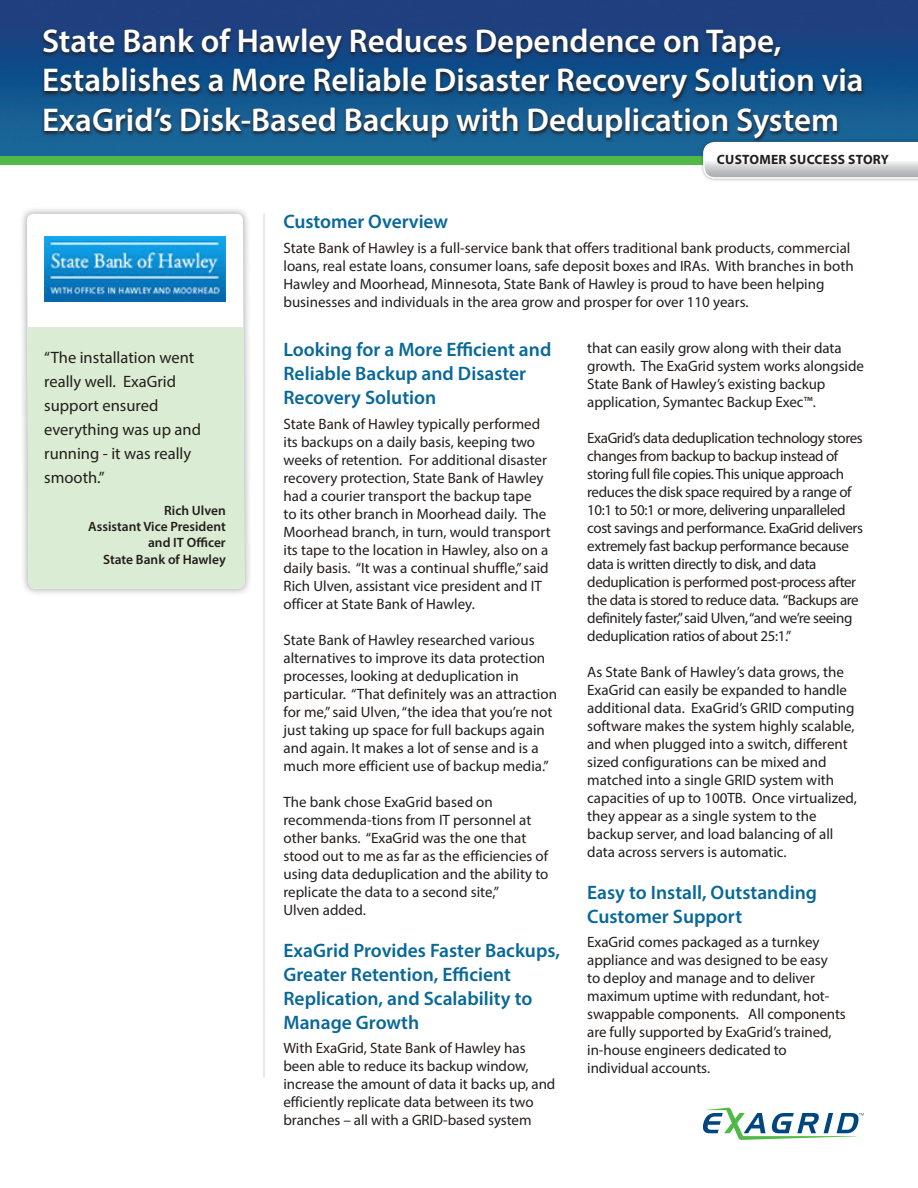
<style>
.page{position:relative;width:918px;height:1188px;background:#fff}
.page>*{position:absolute;margin:0;border:0;box-sizing:border-box;transform-origin:0 0}
.Headline{font:600 33px/39.6px "Myriad Pro";color:#fff}
.Blue_Paragraph_heade{font:600 19.5px/24px "Myriad Pro";color:#086899}
.Customer_Quote{font:16.5px/24px "Myriad Pro";color:#241e1b}
.Body_Copy{font:15px/18px "Myriad Pro";color:#241e1b}
.Body_Copy-2{font:15px/18px "Myriad Pro";letter-spacing:-.025em;color:#241e1b}
.Quote_Author{font:600 13.5px/16.2px "Myriad Pro";color:#241e1b;text-align:right}
.t1{font:700 13.5px "Myriad Pro";letter-spacing:.02em;color:#231f20}
</style>
<div class="page">
<img style="left:0;top:0;width:918px;height:156px">
<div style="left:0;top:156px;width:918px;height:8px;background:#51b948"></div>
<div style="left:700px;top:139px;width:218px;height:43px;background:#231f20;opacity:.4"></div>
<svg style="left:703px;top:142px;width:215px;height:37px"></svg>
<svg style="left:702px;top:1107px;width:162px;height:33px"></svg>
<div style="left:19px;top:206px;width:233px;height:390px;background:#231f20;opacity:.4"></div>
<svg style="left:27px;top:214px;width:217px;height:113px"></svg>
<div style="left:27px;top:327px;width:217px;height:262px;background:#dbecd4"></div>
<svg style="left:40px;top:27px;width:825px;height:116px;background:#174775"></svg>
<hr style="left:264px;top:214px;width:1px;height:864px;background:#d1d2d4">
<img style="left:44px;top:236px;width:181px;height:65px">
<p class="Headline" style="left:42px;top:20px;width:823px">State Bank of Hawley Reduces Dependence on Tape,<br>Establishes a More Reliable Disaster Recovery Solution via<br>ExaGrid’s Disk-Based Backup with Deduplication System</p>
<p class="t1" style="left:717px;top:151px;width:174px">CUSTOMER SUCCESS STORY</p>
<p class="Customer_Quote" style="left:44px;top:345px;width:158px">“The installation went really well. ExaGrid support ensured everything was up and running - it was really smooth.”</p>
<p class="Quote_Author" style="left:164px;top:502px;width:63px">Rich Ulven</p>
<p class="Quote_Author" style="left:88px;top:518px;width:139px">Assistant Vice President and IT Officer</p>
<p class="Quote_Author" style="left:103px;top:551px;width:124px">State Bank of Hawley</p>
<p class="Blue_Paragraph_heade" style="left:284px;top:209px;width:166px">Customer Overview</p>
<p class="Body_Copy" style="left:284px;top:239px;width:572px">State Bank of Hawley is a full-service bank that offers traditional bank products, commercial loans, real estate loans, consumer loans, safe deposit boxes and IRAs. With branches in both Hawley and Moorhead, Minnesota, State Bank of Hawley is proud to have been helping businesses and individuals in the area grow and prosper for over 110 years.</p>
<p class="Blue_Paragraph_heade" style="left:284px;top:337px;width:269px">Looking for a More Efficient and<br>Reliable Backup and Disaster<br>Recovery Solution</p>
<p class="Body_Copy" style="left:284px;top:414px;width:269px">State Bank of Hawley typically performed its backups on a daily basis, keeping two weeks of retention. For additional disaster recovery protection, State Bank of Hawley had a courier transport the backup tape<br>to its other branch in Moorhead daily. The Moorhead branch, in turn, would transport its tape to the location in Hawley, also on a daily basis. “It was a continual shuffle,” said Rich Ulven, assistant vice president and IT officer at State Bank of Hawley.</p>
<p class="Body_Copy" style="left:284px;top:630px;width:275px">State Bank of Hawley researched various alternatives to improve its data protection processes, looking at deduplication in particular. “That definitely was an attraction for me,” said Ulven, “the idea that you’re not just taking up space for full backups again and again. It makes a lot of sense and is a much more efficient use of backup media.”</p>
<p class="Body_Copy" style="left:284px;top:792px;width:266px">The bank chose ExaGrid based on recommenda-tions from IT personnel at other banks. “ExaGrid was the one that stood out to me as far as the efficiencies of using data deduplication and the ability to replicate the data to a second site,”<br>Ulven added.</p>
<p class="Blue_Paragraph_heade" style="left:284px;top:938px;width:278px">ExaGrid Provides Faster Backups,<br>Greater Retention, Efficient<br>Replication, and Scalability to<br>Manage Growth</p>
<p class="Body_Copy" style="left:284px;top:1039px;width:273px">With ExaGrid, State Bank of Hawley has been able to reduce its backup window, increase the amount of data it backs up, and efficiently replicate data between its two branches – all with a GRID-based system</p>
<p class="Body_Copy" style="left:587px;top:338px;width:278px">that can easily grow along with their data growth. The ExaGrid system works alongside State Bank of Hawley’s existing backup application, Symantec Backup Exec™.</p>
<p class="Body_Copy-2" style="left:587px;top:428px;width:277px">ExaGrid’s data deduplication technology stores changes from backup to backup instead of storing full file copies. This unique approach reduces the disk space required by a range of 10:1 to 50:1 or more, delivering unparalleled cost savings and performance. ExaGrid delivers extremely fast backup performance because data is written directly to disk, and data deduplication is performed post-process after the data is stored to reduce data. “Backups are definitely faster,” said Ulven, “and we’re seeing deduplication ratios of about 25:1.”</p>
<p class="Body_Copy" style="left:587px;top:662px;width:271px">As State Bank of Hawley’s data grows, the ExaGrid can easily be expanded to handle additional data. ExaGrid’s GRID computing software makes the system highly scalable, and when plugged into a switch, different sized configurations can be mixed and matched into a single GRID system with capacities of up to 100TB. Once virtualized, they appear as a single system to the backup server, and load balancing of all data across servers is automatic.</p>
<p class="Blue_Paragraph_heade" style="left:587px;top:879px;width:231px">Easy to Install, Outstanding<br>Customer Support</p>
<p class="Body_Copy" style="left:587px;top:933px;width:260px">ExaGrid comes packaged as a turnkey appliance and was designed to be easy<br>to deploy and manage and to deliver maximum uptime with redundant, hot&shy;swappable components. All components are fully supported by ExaGrid’s trained, in-house engineers dedicated to individual accounts.</p>
</div>
